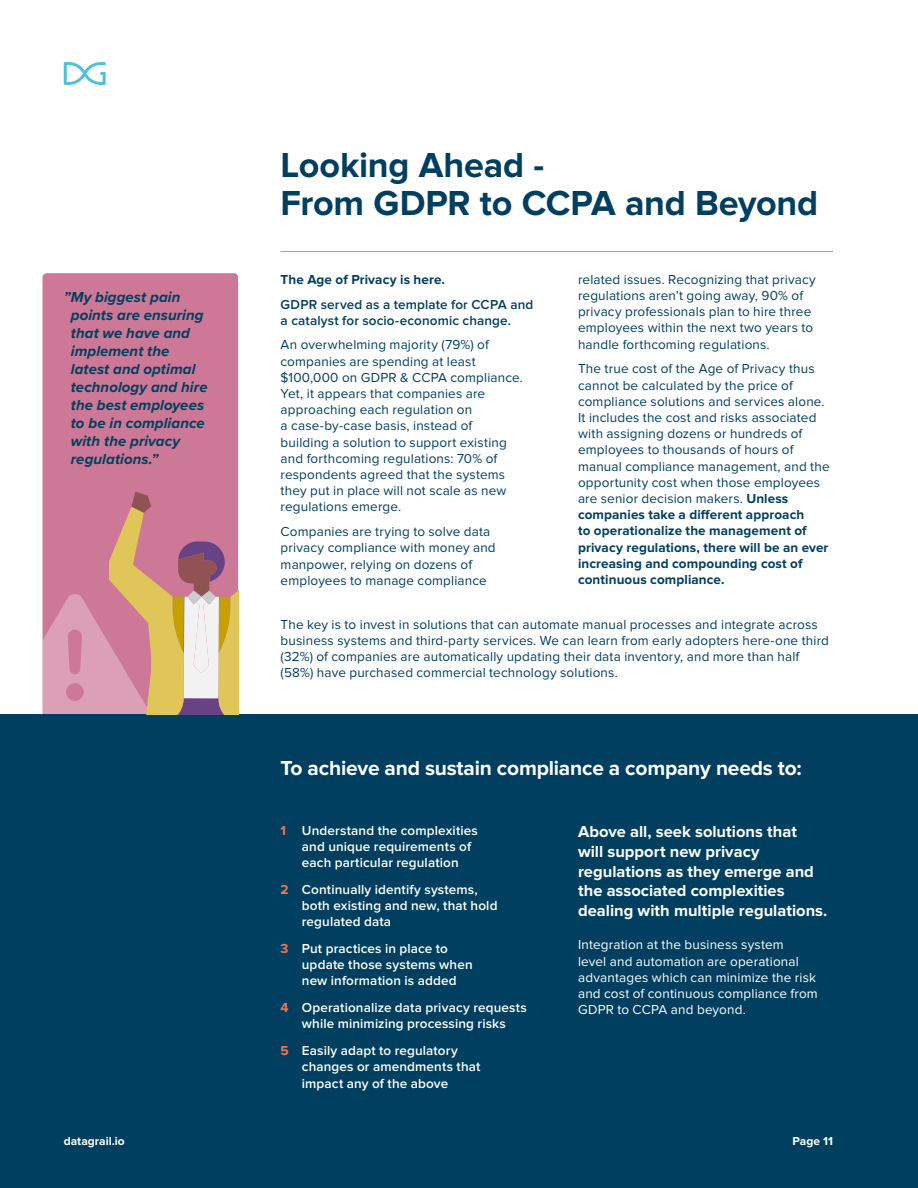
<style>
.page{position:relative;width:918px;height:1188px;background:#fff}
.page>*{position:absolute;margin:0;border:0;box-sizing:border-box;transform-origin:0 0}
.t1{font:700 36px/37.5px "Proxima Nova";letter-spacing:-.005em;color:#003f5f}
.t2{font:700 21px "Proxima Nova";letter-spacing:-.01em;color:#fff}
.t3{font:700 16.5px/19.8px "Proxima Nova";color:#fff}
.t4{font:italic 700 15px/18px "Proxima Nova";letter-spacing:.005em;color:#003f5f}
.t5{font:13.5px/16.2px "Proxima Nova";letter-spacing:.01em;color:#003f5f}
.t6{font:600 13.5px/16.2px "Proxima Nova";letter-spacing:.01em;color:#fff}
.t7{font:13.5px/16.2px "Proxima Nova";letter-spacing:.01em;color:#fff}
.t8{font:600 13.5px/16.2px "Proxima Nova";letter-spacing:.01em;color:#003f5f}
.t9{font:700 13.5px "Proxima Nova";letter-spacing:.01em;color:#003f5f}
.t10{font:700 12px "Proxima Nova";color:#fff}
.s1{font-weight:700}
.s2{font-weight:700;color:#ff704a}
</style>
<div class="page">
<svg style="left:64px;top:62px;width:42px;height:23px"></svg>
<div style="left:43px;top:273px;width:195px;height:219px;background:#cc7896"></div>
<div style="left:0;top:714px;width:918px;height:474px;background:#003f5f"></div>
<hr style="left:281px;top:251px;width:552px;height:1px;background:#48bed8">
<svg style="left:43px;top:492px;width:195px;height:222px;background:#cf9491"></svg>
<p class="t4" style="left:71px;top:287px;width:138px;text-indent:-7px">”My biggest pain points are ensuring that we have and implement the latest and optimal technology and hire the best employees to be in compliance with the privacy regulations.”</p>
<p class="t10" style="left:64px;top:1135px;width:63px">datagrail.io</p>
<h1 class="t1" style="left:281px;top:147px;width:539px">Looking Ahead -<br>From GDPR to CCPA and Beyond</h1>
<p class="t9" style="left:281px;top:272px;width:166px">The Age of Privacy is here.</p>
<p class="t8" style="left:281px;top:296px;width:254px">GDPR served as a template for CCPA and a catalyst for socio-economic change.</p>
<p class="t5" style="left:281px;top:337px;width:244px">An overwhelming majority (79%) of companies are spending at least $100,000 on GDPR &amp; CCPA compliance.<br>Yet, it appears that companies are approaching each regulation on<br>a case-by-case basis, instead of building a solution to support existing and forthcoming regulations: 70% of respondents agreed that the systems they put in place will not scale as new regulations emerge.</p>
<p class="t5" style="left:281px;top:524px;width:217px">Companies are trying to solve data privacy compliance with money and manpower, relying on dozens of employees to manage compliance</p>
<p class="t5" style="left:578px;top:271px;width:239px">related issues. Recognizing that privacy regulations aren’t going away, 90% of privacy professionals plan to hire three employees within the next two years to handle forthcoming regulations.</p>
<p class="t5" style="left:578px;top:361px;width:253px">The true cost of the Age of Privacy thus cannot be calculated by the price of compliance solutions and services alone.<br>It includes the cost and risks associated with assigning dozens or hundreds of employees to thousands of hours of manual compliance management, and the opportunity cost when those employees are senior decision makers. <span class="s1">Unless companies take a different approach<br>to operationalize the management of privacy regulations, there will be an ever increasing and compounding cost of continuous compliance.</span></p>
<p class="t5" style="left:281px;top:616px;width:550px">The key is to invest in solutions that can automate manual processes and integrate across business systems and third-party services. We can learn from early adopters here-one third (32%) of companies are automatically updating their data inventory, and more than half (58%) have purchased commercial technology solutions.</p>
<h2 class="t2" style="left:281px;top:756px;width:523px">To achieve and sustain compliance a company needs to:</h2>
<p class="t6" style="left:302px;top:822px;width:177px;text-indent:-21px"><span class="s2">1</span> Understand the complexities and unique requirements of each particular regulation</p>
<p class="t6" style="left:302px;top:881px;width:197px;text-indent:-21px"><span class="s2">2</span> Continually identify systems, both existing and new, that hold regulated data</p>
<p class="t6" style="left:302px;top:941px;width:172px;text-indent:-21px"><span class="s2">3</span> Put practices in place to update those systems when new information is added</p>
<p class="t6" style="left:281px;top:1000px;width:248px;text-align:center"><span class="s2">4</span> Operationalize data privacy requests while minimizing processing risks</p>
<p class="t6" style="left:302px;top:1043px;width:180px;text-indent:-21px"><span class="s2">5</span> Easily adapt to regulatory changes or amendments that impact any of the above</p>
<p class="t3" style="left:578px;top:822px;width:251px">Above all, seek solutions that<br>will support new privacy regulations as they emerge and the associated complexities dealing with multiple regulations.</p>
<p class="t7" style="left:578px;top:937px;width:241px">Integration at the business system<br>level and automation are operational advantages which can minimize the risk and cost of continuous compliance from GDPR to CCPA and beyond.</p>
<p class="t10" style="left:793px;top:1135px;width:42px">Page 11</p>
</div>
